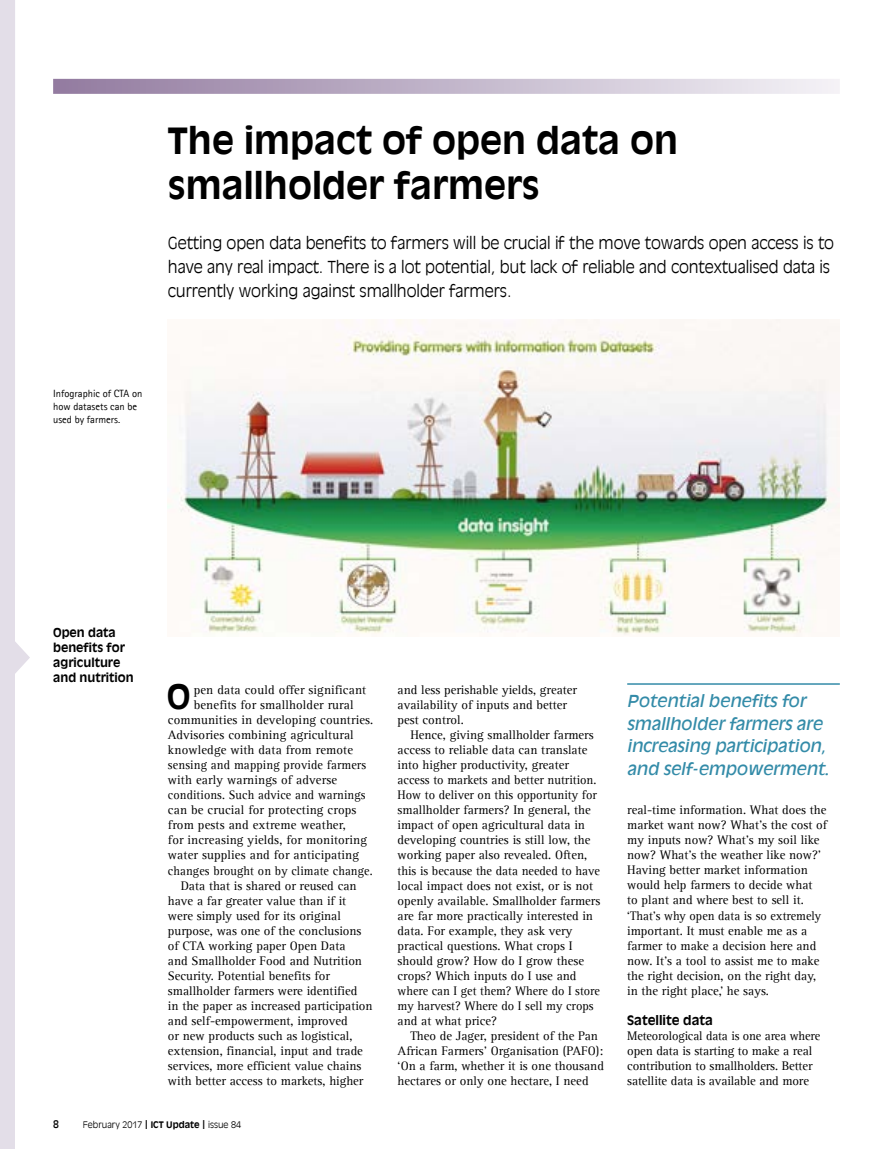
<style>
.page{position:relative;width:893px;height:1149px;background:#fff}
.page>*{position:absolute;margin:0;border:0;box-sizing:border-box;transform-origin:0 0}
.t1{font:700 36px/45px "Antique Olive LT";color:#000}
.t2{font:700 33px "Antique Olive LT";color:#000}
.t3{font:300 16.5px/24px "Antique Olive LT";letter-spacing:-.005em;color:#000}
.t4{font:italic 16.5px/22.5px "Antique Olive LT";letter-spacing:-.01em;color:#338ba8}
.t5{font:12.75px/15px "Agfa Rotis Serif";color:#000}
.t6{font:12.75px "Agfa Rotis Serif";color:#000;scale:.95 1}
.t7{font:12.75px "Agfa Rotis Serif";color:#000;scale:.96 1}
.t8{font:700 12.75px "Antique Olive LT";color:#000}
.t9{font:700 12px/15px "Antique Olive LT";color:#000}
.t10{font:10.5px/12.8px "Agfa Rotis Sans Serif";color:#000}
.t11{font:10.5px "Antique Olive LT";color:#000}
.t12{font:300 9px "Antique Olive LT";color:#000}
.s1{font-size:15px}
.s2{font-weight:700}
</style>
<div class="page">
<svg style="left:0;top:0;width:30px;height:1148px"></svg>
<svg style="left:53px;top:79px;width:787px;height:15px;background:#c2b6cb"></svg>
<hr style="left:627px;top:683px;width:213px;height:1px;background:#338ba8">
<img style="left:168px;top:320px;width:672px;height:316px">
<h1 class="t1" style="left:168px;top:118px;width:512px">The impact of open data on smallholder farmers</h1>
<p class="t3" style="left:168px;top:230px;width:668px">Getting open data benefits to farmers will be crucial if the move towards open access is to have any real impact. There is a lot potential, but lack of reliable and contextualised data is currently working against smallholder farmers.</p>
<p class="t10" style="left:53px;top:387px;width:91px">Infographic of CTA on how datasets can be used by farmers.</p>
<p class="t9" style="left:53px;top:625px;width:82px">Open data benefits for agriculture and nutrition</p>
<h2 class="t2" style="left:167px;top:676px;width:25px">O</h2>
<p class="t5" style="left:194px;top:682px;width:174px">pen data could offer significant</p>
<p class="t5" style="left:194px;top:697px;width:161px">benefits for smallholder rural</p>
<p class="t5" style="left:168px;top:712px;width:207px">communities in developing countries.</p>
<p class="t5" style="left:168px;top:727px;width:187px">Advisories combining agricultural</p>
<p class="t5" style="left:168px;top:742px;width:187px">knowledge with data from remote</p>
<p class="t7" style="left:168px;top:757px;width:208px">sensing and mapping provide farmers</p>
<p class="t5" style="left:168px;top:772px;width:171px">with early warnings of adverse</p>
<p class="t6" style="left:168px;top:787px;width:209px">conditions. Such advice and warnings</p>
<p class="t5" style="left:168px;top:802px;width:190px">can be crucial for protecting crops</p>
<p class="t5" style="left:168px;top:817px;width:180px">from pests and extreme weather,</p>
<p class="t5" style="left:168px;top:832px;width:201px">for increasing yields, for monitoring</p>
<p class="t5" style="left:168px;top:847px;width:193px">water supplies and for anticipating</p>
<p class="t6" style="left:168px;top:862px;width:217px">changes brought on by climate change.</p>
<p class="t5" style="left:181px;top:877px;width:177px">Data that is shared or reused can</p>
<p class="t5" style="left:168px;top:892px;width:180px">have a far greater value than if it</p>
<p class="t5" style="left:168px;top:907px;width:175px">were simply used for its original</p>
<p class="t5" style="left:168px;top:922px;width:195px">purpose, was one of the conclusions</p>
<p class="t5" style="left:168px;top:937px;width:179px">of CTA working paper Open Data</p>
<p class="t5" style="left:168px;top:952px;width:196px">and Smallholder Food and Nutrition</p>
<p class="t5" style="left:168px;top:967px;width:163px">Security. Potential benefits for</p>
<p class="t5" style="left:168px;top:982px;width:191px">smallholder farmers were identified</p>
<p class="t5" style="left:168px;top:997px;width:206px">in the paper as increased participation</p>
<p class="t5" style="left:168px;top:1012px;width:181px">and self-empowerment, improved</p>
<p class="t5" style="left:168px;top:1027px;width:186px">or new products such as logistical,</p>
<p class="t5" style="left:168px;top:1042px;width:196px">extension, financial, input and trade</p>
<p class="t5" style="left:168px;top:1057px;width:195px">services, more efficient value chains</p>
<p class="t5" style="left:168px;top:1072px;width:197px">with better access to markets, higher</p>
<p class="t5" style="left:398px;top:682px;width:181px">and less perishable yields, greater availability of inputs and better pest control.</p>
<p class="t5" style="left:398px;top:727px;width:204px;text-indent:13px">Hence, giving smallholder farmers access to reliable data can translate into higher productivity, greater access to markets and better nutrition.<br>How to deliver on this opportunity for smallholder farmers? In general, the impact of open agricultural data in developing countries is still low, the working paper also revealed. Often, this is because the data needed to have local impact does not exist, or is not openly available. Smallholder farmers are far more practically interested in data. For example, they ask very practical questions. What crops I should grow? How do I grow these crops? Which inputs do I use and where can I get them? Where do I store my harvest? Where do I sell my crops and at what price?</p>
<p class="t5" style="left:398px;top:1027px;width:208px;text-indent:13px">Theo de Jager, president of the Pan African Farmers’ Organisation (PAFO): ‘On a farm, whether it is one thousand hectares or only one hectare, I need</p>
<p class="t4" style="left:627px;top:690px;width:204px">Potential benefits for smallholder farmers are increasing participation, and self-empowerment.</p>
<p class="t5" style="left:627px;top:802px;width:201px">real-time information. What does the market want now? What’s the cost of my inputs now? What’s my soil like now? What’s the weather like now?’ Having better market information would help farmers to decide what<br>to plant and where best to sell it. ‘That’s why open data is so extremely important. It must enable me as a farmer to make a decision here and now. It’s a tool to assist me to make the right decision, on the right day, in the right place,’ he says.</p>
<p class="t8" style="left:627px;top:1011px;width:87px">Satellite data</p>
<p class="t5" style="left:627px;top:1027px;width:194px">Meteorological data is one area where open data is starting to make a real contribution to smallholders. Better satellite data is available and more</p>
<p class="t11" style="left:53px;top:1117px;width:7px">8</p>
<p class="t12" style="left:83px;top:1118px;width:160px">February 2017 <span class="s1">ı</span> <span class="s2">ICT Update</span> <span class="s1">ı</span> issue 84</p>
</div>
